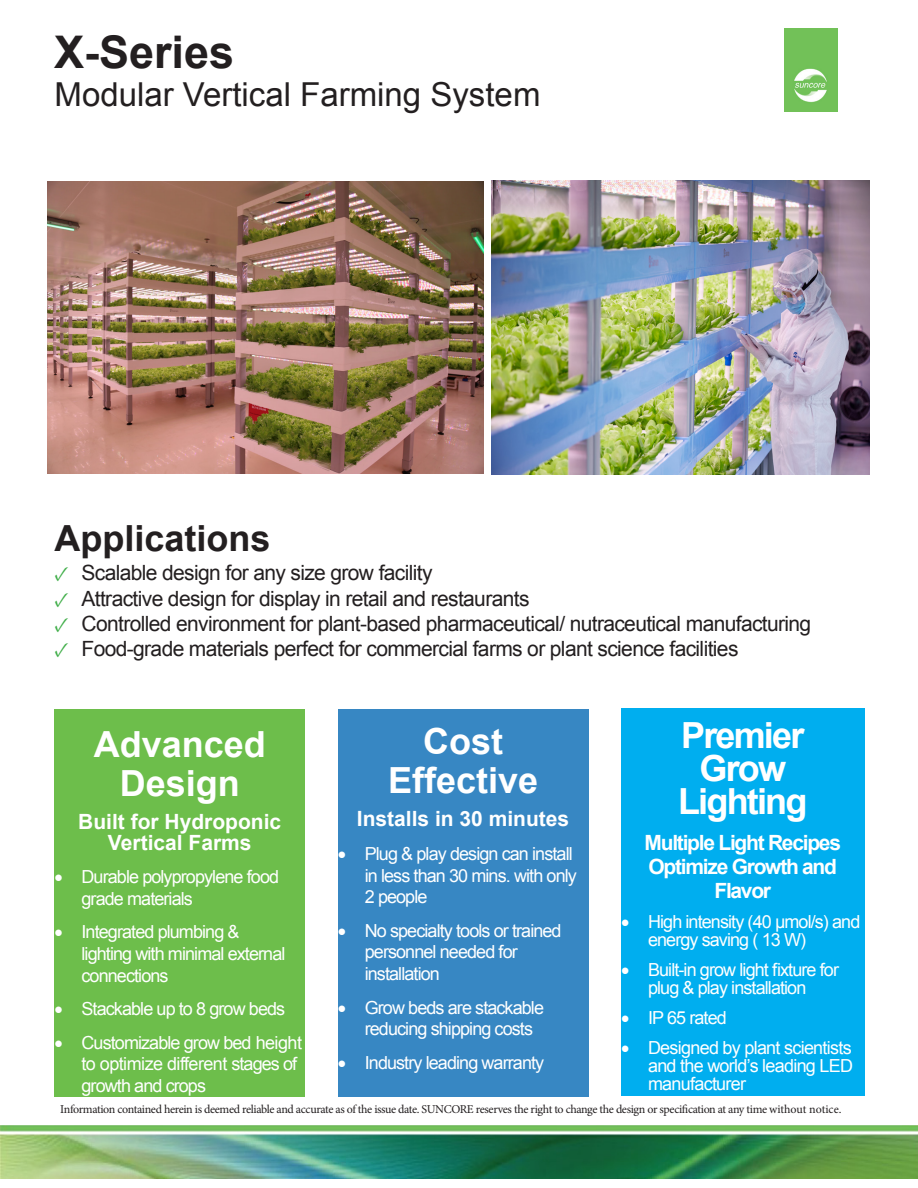
<style>
.page{position:relative;width:918px;height:1188px;background:#fff}
.page>*{position:absolute;margin:0;border:0;box-sizing:border-box;transform-origin:0 0}
.t1{font:700 45px "Arial";color:#231f20}
.List_Paragraph{font:700 36px "Arial";color:#fff}
.List_Paragraph-2{font:700 36px "Arial";letter-spacing:-.05em;color:#fff}
.t2{font:700 36px "Arial";color:#231f20}
.t3{font:33px "Arial";color:#231f20}
.t4{font:21px "Arial";letter-spacing:-.03em;color:#231f20}
.List_Paragraph-3{font:700 21px/21px "Arial";color:#fff;text-align:center}
.List_Paragraph-4{font:700 21px/24px "Arial";letter-spacing:-.06em;color:#fff;text-align:center}
.t5{font:18px/21.6px "Arial";letter-spacing:-.05em;color:#fff}
.t6{font:12px "Minion Pro";letter-spacing:-.03em;color:#231f20}
.s1{font-family:"Minion Pro";color:#40ae49}
</style>
<div class="page">
<img style="left:0;top:1125px;width:918px;height:54px">
<img style="left:784px;top:29px;width:53px;height:83px">
<div style="left:55px;top:709px;width:250px;height:388px;background:#6dbe4b"></div>
<div style="left:621px;top:708px;width:244px;height:388px;background:#00aeef"></div>
<div style="left:338px;top:709px;width:250px;height:388px;background:#3787c3"></div>
<img style="left:47px;top:182px;width:437px;height:291px">
<img style="left:491px;top:181px;width:378px;height:293px">
<h1 class="t1" style="left:54px;top:22px;width:182px">X-Series</h1>
<p class="t3" style="left:55px;top:73px;width:487px">Modular Vertical Farming System</p>
<p class="t2" style="left:55px;top:514px;width:218px">Applications</p>
<p class="t4" style="left:55px;top:559px;width:380px"><span class="s1">✓</span> Scalable design for any size grow facility</p>
<p class="t4" style="left:55px;top:584px;width:477px"><span class="s1">✓</span> Attractive design for display in retail and restaurants</p>
<p class="t4" style="left:55px;top:610px;width:758px"><span class="s1">✓</span> Controlled environment for plant-based pharmaceutical/ nutraceutical manufacturing</p>
<p class="t4" style="left:55px;top:635px;width:685px"><span class="s1">✓</span> Food-grade materials perfect for commercial farms or plant science facilities</p>
<p class="List_Paragraph" style="left:94px;top:720px;width:174px">Advanced</p>
<p class="List_Paragraph" style="left:120px;top:759px;width:122px">Design</p>
<p class="List_Paragraph-3" style="left:78px;top:811px;width:205px">Built for Hydroponic<br>Vertical Farms</p>
<p class="t5" style="left:82px;top:866px;width:199px;text-indent:-27px">• Durable polypropylene food grade materials</p>
<p class="t5" style="left:82px;top:922px;width:205px;text-indent:-27px">• Integrated plumbing &amp; lighting with minimal external connections</p>
<p class="t5" style="left:55px;top:998px;width:232px">• Stackable up to 8 grow beds</p>
<p class="t5" style="left:82px;top:1032px;width:222px;text-indent:-27px">• Customizable grow bed height to optimize different stages of growth and crops</p>
<p class="List_Paragraph" style="left:423px;top:718px;width:81px">Cost</p>
<p class="List_Paragraph" style="left:388px;top:757px;width:152px">Effective</p>
<p class="List_Paragraph-3" style="left:357px;top:809px;width:214px">Installs in 30 minutes</p>
<p class="t5" style="left:365px;top:843px;width:214px;text-indent:-27px">• Plug &amp; play design can install in less than 30 mins. with only<br>2 people</p>
<p class="t5" style="left:365px;top:920px;width:198px;text-indent:-27px">• No specialty tools or trained personnel needed for installation</p>
<p class="t5" style="left:365px;top:997px;width:181px;text-indent:-27px">• Grow beds are stackable reducing shipping costs</p>
<p class="t5" style="left:338px;top:1052px;width:208px">• Industry leading warranty</p>
<p class="List_Paragraph-2" style="left:681px;top:711px;width:125px">Premier</p>
<p class="List_Paragraph" style="left:699px;top:744px;width:88px">Grow</p>
<p class="List_Paragraph-2" style="left:678px;top:777px;width:131px">Lighting</p>
<p class="List_Paragraph-4" style="left:645px;top:831px;width:198px">Multiple Light Recipes<br>Optimize Growth and<br>Flavor</p>
<p class="t5" style="left:648px;top:913px;width:214px;line-height:18px;text-indent:-27px">• High intensity (40 µmol/s) and energy saving ( 13 W)</p>
<p class="t5" style="left:621px;top:961px;width:219px;line-height:18px;text-align:center">• Built-in grow light fixture for plug &amp; play installation</p>
<p class="t5" style="left:621px;top:1007px;width:107px">• IP 65 rated</p>
<p class="t5" style="left:648px;top:1039px;width:207px;line-height:18px;text-align:justify;text-indent:-27px">• Designed by plant scientists and the world’s leading LED manufacturer</p>
<p class="t6" style="left:60px;top:1101px;width:783px">Information contained herein is deemed reliable and accurate as of the issue date. SUNCORE reserves the right to change the design or specification at any time without notice.</p>
</div>
